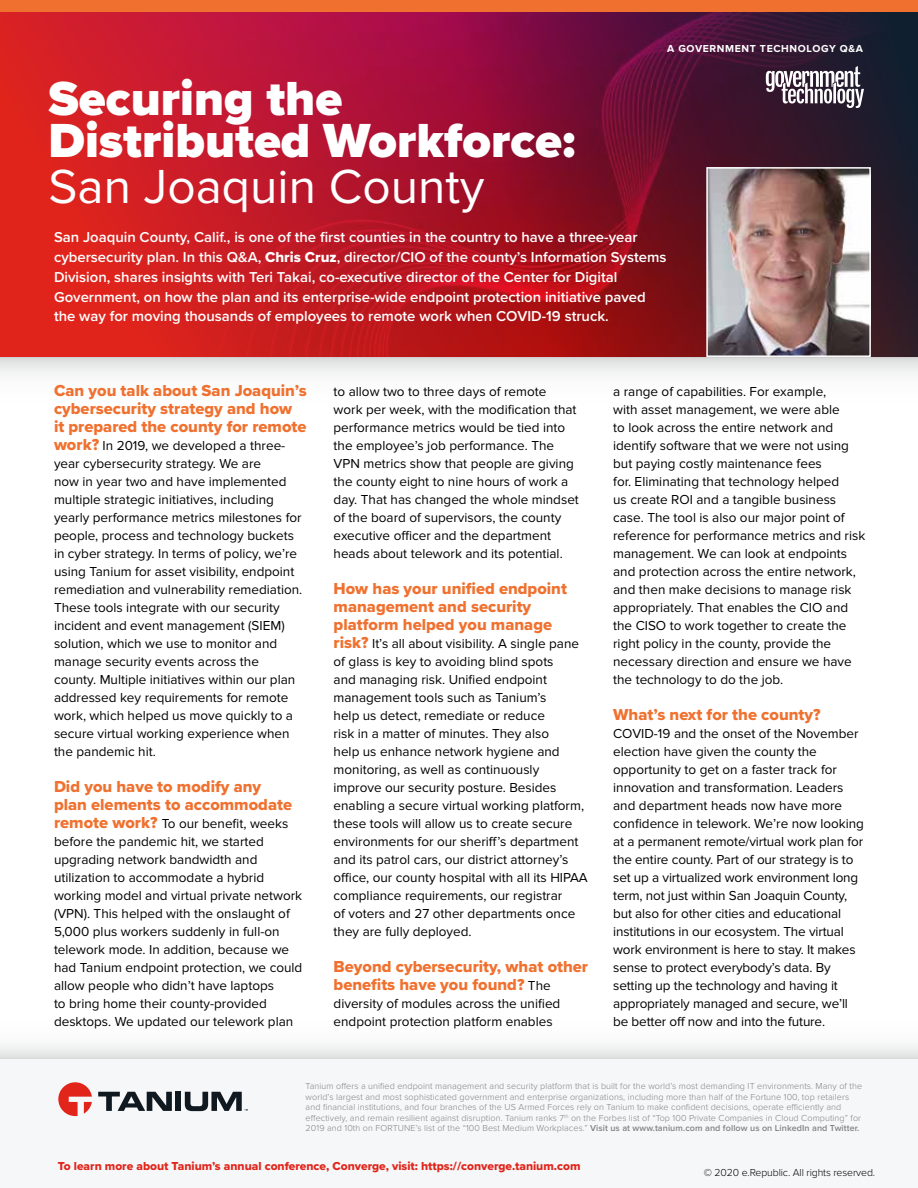
<style>
.page{position:relative;width:918px;height:1188px;background:#fff}
.page>*{position:absolute;margin:0;border:0;box-sizing:border-box;transform-origin:0 0}
.t1{font:900 49.65px/42.2px "Proxima Nova";color:#fff}
.t2{font:49.65px "Proxima Nova";color:#fff}
.t3{font:16.5px/18px "Proxima Nova Extrabld";color:#f0712f}
.t4{font:600 14.85px/19.8px "Proxima Nova";color:#fff}
.t5{font:13.5px/18px "Proxima Nova";color:#000}
.t6{font:12px "Proxima Nova Extrabld";color:#e1251b}
.t7{font:300 10.5px "Proxima Nova";letter-spacing:-.01em;color:#000}
.t8{font:700 10.5px "Proxima Nova";letter-spacing:.06em;color:#fff}
.t9{font:300 9px/10.5px "Proxima Nova";letter-spacing:.01em;color:#808285}
.s1{font-family:"Proxima Nova Extrabld";font-weight:400}
.s2{font-family:"Proxima Nova Extrabld";font-size:16.5px;color:#f0712f}
.s3{font-family:"Proxima Nova";font-size:13.5px;color:#000}
.s4{font-weight:600}
</style>
<div class="page">
<div style="left:0;top:357px;width:918px;height:59px;background:linear-gradient(to bottom,#e7e8e8,#fff)"></div>
<div style="left:0;top:1009px;width:918px;height:50px;background:linear-gradient(to bottom,#fff,#eaeaea)"></div>
<img style="left:0;top:12px;width:918px;height:345px">
<div style="left:0;top:1059px;width:918px;height:129px;background:#f6f7f8"></div>
<svg style="left:58px;top:1082px;width:34px;height:34px"></svg>
<svg style="left:98px;top:1092px;width:74px;height:19px"></svg>
<div style="left:176px;top:1092px;width:5px;height:19px;background:#101820"></div>
<svg style="left:185px;top:1092px;width:63px;height:19px"></svg>
<svg style="left:766px;top:66px;width:98px;height:42px"></svg>
<img style="left:709px;top:170px;width:159px;height:184px">
<div style="left:706px;top:167px;width:165px;height:190px;border:2px solid #fff"></div>
<div style="left:0;top:0;width:918px;height:12px;background:#f0712f"></div>
<h1 class="t1" style="left:49px;top:77px;width:528px">Securing the<br>Distributed Workforce:</h1>
<h1 class="t2" style="left:49px;top:158px;width:437px">San Joaquin County</h1>
<p class="t8" style="left:667px;top:42px;width:197px">A GOVERNMENT TECHNOLOGY Q&amp;A</p>
<p class="t4" style="left:54px;top:227px;width:614px">San Joaquin County, Calif., is one of the first counties in the country to have a three-year cybersecurity plan. In this Q&amp;A, <span class="s1">Chris Cruz</span>, director/CIO of the county’s Information Systems Division, shares insights with Teri Takai, co-executive director of the Center for Digital Government, on how the plan and its enterprise-wide endpoint protection initiative paved the way for moving thousands of employees to remote work when COVID-19 struck.</p>
<p class="t3" style="left:54px;top:381px;width:254px">Can you talk about San Joaquin’s cybersecurity strategy and how<br>it prepared the county for remote</p>
<p class="t5" style="left:54px;top:437px;width:250px"><span class="s2">work?</span> In 2019, we developed a three&shy;year cybersecurity strategy. We are<br>now in year two and have implemented multiple strategic initiatives, including yearly performance metrics milestones for people, process and technology buckets in cyber strategy. In terms of policy, we’re using Tanium for asset visibility, endpoint remediation and vulnerability remediation.<br>These tools integrate with our security incident and event management (SIEM) solution, which we use to monitor and manage security events across the county. Multiple initiatives within our plan addressed key requirements for remote work, which helped us move quickly to a secure virtual working experience when the pandemic hit.</p>
<p class="t3" style="left:54px;top:777px;width:240px">Did you have to modify any plan elements to accommodate</p>
<p class="t5" style="left:54px;top:815px;width:250px"><span class="s2">remote work?</span> To our benefit, weeks before the pandemic hit, we started upgrading network bandwidth and utilization to accommodate a hybrid working model and virtual private network (VPN). This helped with the onslaught of 5,000 plus workers suddenly in full-on telework mode. In addition, because we had Tanium endpoint protection, we could allow people who didn’t have laptops<br>to bring home their county-provided desktops. We updated our telework plan</p>
<p class="t5" style="left:334px;top:383px;width:247px">to allow two to three days of remote<br>work per week, with the modification that performance metrics would be tied into the employee’s job performance. The VPN metrics show that people are giving the county eight to nine hours of work a day. That has changed the whole mindset of the board of supervisors, the county executive officer and the department heads about telework and its potential.</p>
<p class="t3" style="left:334px;top:579px;width:235px">How has your unified endpoint management and security platform helped you manage</p>
<p class="t5" style="left:334px;top:635px;width:256px"><span class="s2">risk?</span> It’s all about visibility. A single pane of glass is key to avoiding blind spots<br>and managing risk. Unified endpoint management tools such as Tanium’s<br>help us detect, remediate or reduce<br>risk in a matter of minutes. They also<br>help us enhance network hygiene and monitoring, as well as continuously improve our security posture. Besides enabling a secure virtual working platform, these tools will allow us to create secure environments for our sheriff’s department and its patrol cars, our district attorney’s office, our county hospital with all its HIPAA compliance requirements, our registrar<br>of voters and 27 other departments once they are fully deployed.</p>
<p class="t3" style="left:334px;top:957px;width:256px">Beyond cybersecurity, what other benefits have you found? <span class="s3">The</span></p>
<p class="t5" style="left:334px;top:995px;width:228px">diversity of modules across the unified endpoint protection platform enables</p>
<p class="t5" style="left:613px;top:383px;width:254px">a range of capabilities. For example,<br>with asset management, we were able<br>to look across the entire network and identify software that we were not using but paying costly maintenance fees<br>for. Eliminating that technology helped<br>us create ROI and a tangible business case. The tool is also our major point of reference for performance metrics and risk management. We can look at endpoints and protection across the entire network, and then make decisions to manage risk appropriately. That enables the CIO and the CISO to work together to create the right policy in the county, provide the necessary direction and ensure we have the technology to do the job.</p>
<p class="t3" style="left:613px;top:705px;width:209px">What’s next for the county?</p>
<p class="t5" style="left:613px;top:725px;width:252px">COVID-19 and the onset of the November election have given the county the opportunity to get on a faster track for innovation and transformation. Leaders and department heads now have more confidence in telework. We’re now looking at a permanent remote/virtual work plan for the entire county. Part of our strategy is to set up a virtualized work environment long term, not just within San Joaquin County, but also for other cities and educational institutions in our ecosystem. The virtual work environment is here to stay. It makes sense to protect everybody’s data. By setting up the technology and having it appropriately managed and secure, we’ll be better off now and into the future.</p>
<p class="t9" style="left:306px;top:1081px;width:558px">Tanium offers a unified endpoint management and security platform that is built for the world’s most demanding IT environments. Many of the world’s largest and most sophisticated government and enterprise organizations, including more than half of the Fortune 100, top retailers and financial institutions, and four branches of the US Armed Forces rely on Tanium to make confident decisions, operate efficiently and effectively, and remain resilient against disruption. Tanium ranks 7<sup>th</sup> on the Forbes list of “Top 100 Private Companies in Cloud Computing” for 2019 and 10th on FORTUNE’s list of the “100 Best Medium Workplaces.” <span class="s4">Visit us at www.tanium.com and follow us on LinkedIn and Twitter.</span></p>
<p class="t7" style="left:704px;top:1164px;width:173px">© 2020 e.Republic. All rights reserved.</p>
<p class="t6" style="left:58px;top:1157px;width:524px">To learn more about Tanium’s annual conference, Converge, visit: https://converge.tanium.com</p>
</div>
